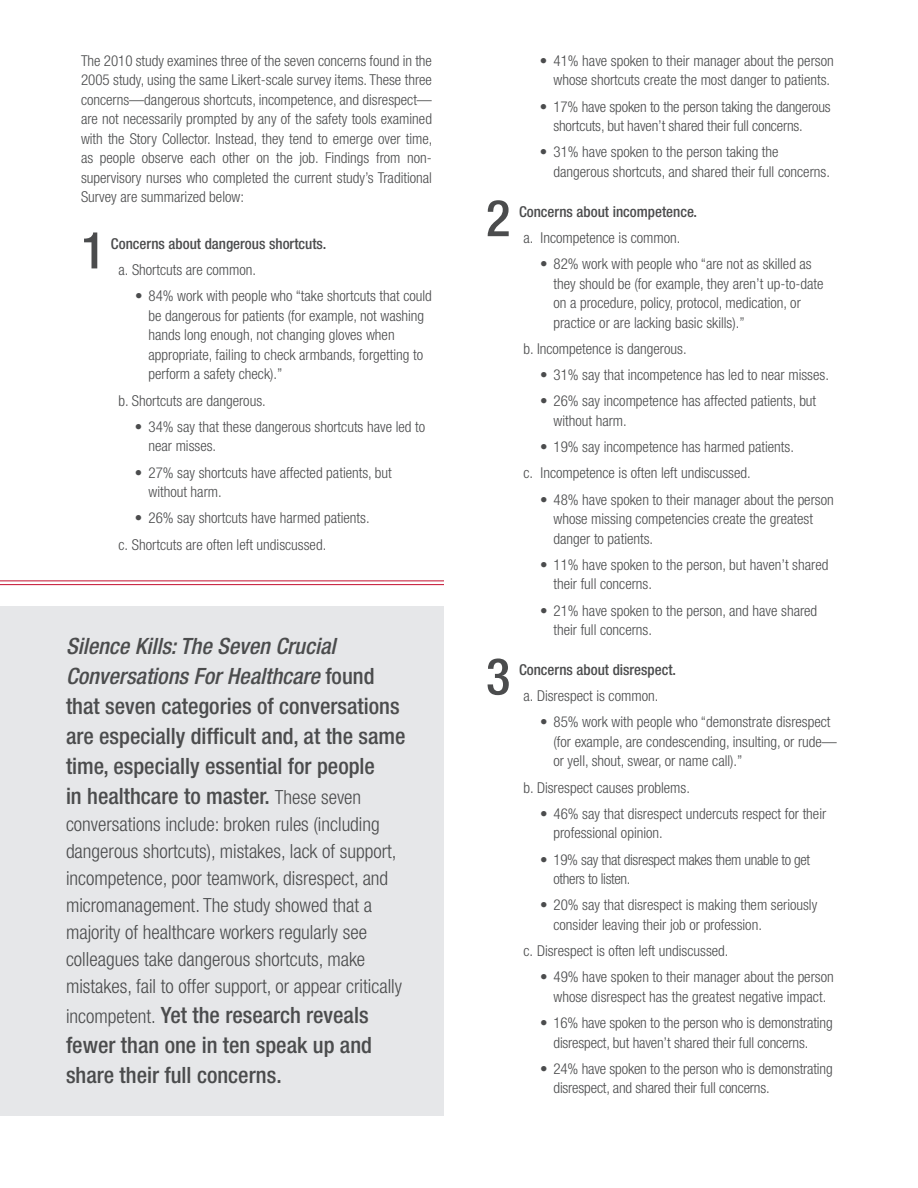
<style>
.page{position:relative;width:918px;height:1188px;background:#fff}
.page>*{position:absolute;margin:0;border:0;box-sizing:border-box;transform-origin:0 0}
.t1{font:500 condensed 50.7px "Helvetica Neue";color:#4b4c4d}
.t2{font:500 condensed 22.5px/30px "Helvetica Neue";color:#4b4c4d}
.t3{font:italic 500 condensed 22.5px/30px "Helvetica Neue LT Std";color:#4b4c4d}
.t4{font:300 condensed 19.5px/27px "Helvetica Neue";color:#4b4c4d}
.t5{font:300 condensed 15px/19.5px "Helvetica Neue";color:#4b4c4d}
.t6{font:500 condensed 15px "Helvetica Neue";color:#4b4c4d}
.t7{font:300 condensed 15px/19.5px "Helvetica Neue";letter-spacing:-.02em;color:#4b4c4d}
.s1{font-family:"Helvetica Neue";font-style:normal}
.s2{font-weight:300;font-size:19.5px}
</style>
<div class="page">
<div style="left:0;top:607px;width:444px;height:509px;background:#e6e7e9"></div>
<hr style="left:0;top:580px;width:444px;height:1px;background:#c3102f">
<hr style="left:0;top:584px;width:444px;height:1px;background:#c3102f">
<p class="t5" style="left:81px;top:51px;width:353px;text-align:justify">The 2010 study examines three of the seven concerns found in the 2005 study, using the same Likert-scale survey items. These three concerns—dangerous shortcuts, incompetence, and disrespect— are not necessarily prompted by any of the safety tools examined with the Story Collector. Instead, they tend to emerge over time, as people observe each other on the job. Findings from non&shy;supervisory nurses who completed the current study’s Traditional Survey are summarized below:</p>
<h1 class="t1" style="left:81px;top:220px;width:26px">1</h1>
<p class="t6" style="left:111px;top:235px;width:217px">Concerns about dangerous shortcuts.</p>
<p class="t5" style="left:119px;top:260px;width:139px">a. Shortcuts are common.</p>
<p class="t5" style="left:148px;top:286px;width:285px;text-indent:-13px">• 84% work with people who “take shortcuts that could be dangerous for patients (for example, not washing hands long enough, not changing gloves when appropriate, failing to check armbands, forgetting to perform a safety check).”</p>
<p class="t5" style="left:118px;top:391px;width:149px">b. Shortcuts are dangerous.</p>
<p class="t5" style="left:148px;top:417px;width:278px;text-indent:-14px">• 34% say that these dangerous shortcuts have led to near misses.</p>
<p class="t5" style="left:148px;top:463px;width:245px;text-indent:-14px">• 27% say shortcuts have affected patients, but without harm.</p>
<p class="t5" style="left:118px;top:505px;width:253px;line-height:26.2px;text-indent:16px">• 26% say shortcuts have harmed patients. c. Shortcuts are often left undiscussed.</p>
<h2 class="t3" style="left:66px;top:632px;width:310px">Silence Kills: The Seven Crucial<br>Conversations For Healthcare <span class="s1">found</span></h2>
<h2 class="t2" style="left:66px;top:691px;width:341px">that seven categories of conversations are especially difficult and, at the same time, especially essential for people<br>in healthcare to master. <span class="s2">These seven</span></h2>
<p class="t4" style="left:66px;top:811px;width:338px">conversations include: broken rules (including dangerous shortcuts), mistakes, lack of support, incompetence, poor teamwork, disrespect, and micromanagement. The study showed that a majority of healthcare workers regularly see colleagues take dangerous shortcuts, make mistakes, fail to offer support, or appear critically</p>
<h2 class="t2" style="left:66px;top:1000px;width:308px"><span class="s2">incompetent.</span> Yet the research reveals fewer than one in ten speak up and share their full concerns.</h2>
<p class="t5" style="left:540px;top:51px;width:295px;text-align:right">• 41% have spoken to their manager about the person whose shortcuts create the most danger to patients.</p>
<p class="t5" style="left:553px;top:97px;width:279px;text-indent:-14px">• 17% have spoken to the person taking the dangerous shortcuts, but haven’t shared their full concerns.</p>
<p class="t5" style="left:553px;top:142px;width:278px;text-indent:-14px">• 31% have spoken to the person taking the dangerous shortcuts, and shared their full concerns.</p>
<h1 class="t1" style="left:486px;top:188px;width:26px">2</h1>
<p class="t6" style="left:519px;top:202px;width:180px">Concerns about incompetence.</p>
<p class="t5" style="left:524px;top:228px;width:159px">a. Incompetence is common.</p>
<p class="t5" style="left:554px;top:254px;width:272px;text-indent:-14px">• 82% work with people who “are not as skilled as they should be (for example, they aren’t up-to-date on a procedure, policy, protocol, medication, or practice or are lacking basic skills).”</p>
<p class="t5" style="left:524px;top:339px;width:165px">b. Incompetence is dangerous.</p>
<p class="t5" style="left:540px;top:365px;width:290px">• 31% say that incompetence has led to near misses.</p>
<p class="t5" style="left:554px;top:391px;width:264px;text-indent:-14px">• 26% say incompetence has affected patients, but without harm.</p>
<p class="t5" style="left:524px;top:434px;width:272px;line-height:26.2px;text-indent:16px">• 19% say incompetence has harmed patients. c. Incompetence is often left undiscussed.</p>
<p class="t5" style="left:554px;top:490px;width:282px;text-indent:-14px">• 48% have spoken to their manager about the person whose missing competencies create the greatest danger to patients.</p>
<p class="t5" style="left:554px;top:555px;width:276px;text-indent:-14px">• 11% have spoken to the person, but haven’t shared their full concerns.</p>
<p class="t5" style="left:554px;top:601px;width:265px;text-indent:-14px">• 21% have spoken to the person, and have shared their full concerns.</p>
<h1 class="t1" style="left:486px;top:646px;width:26px">3</h1>
<p class="t6" style="left:519px;top:661px;width:159px">Concerns about disrespect.</p>
<p class="t5" style="left:524px;top:686px;width:136px">a. Disrespect is common.</p>
<p class="t5" style="left:554px;top:712px;width:285px;text-indent:-14px">• 85% work with people who “demonstrate disrespect (for example, are condescending, insulting, or rude— or yell, shout, swear, or name call).”</p>
<p class="t5" style="left:524px;top:778px;width:168px">b. Disrespect causes problems.</p>
<p class="t5" style="left:554px;top:804px;width:274px;text-indent:-14px">• 46% say that disrespect undercuts respect for their professional opinion.</p>
<p class="t7" style="left:554px;top:850px;width:258px;text-indent:-14px">• 19% say that disrespect makes them unable to get others to listen.</p>
<p class="t5" style="left:554px;top:895px;width:265px;text-indent:-14px">• 20% say that disrespect is making them seriously consider leaving their job or profession.</p>
<p class="t5" style="left:524px;top:941px;width:207px">c. Disrespect is often left undiscussed.</p>
<p class="t5" style="left:540px;top:967px;width:295px;text-align:center">• 49% have spoken to their manager about the person whose disrespect has the greatest negative impact.</p>
<p class="t5" style="left:554px;top:1013px;width:281px;text-indent:-14px">• 16% have spoken to the person who is demonstrating disrespect, but haven’t shared their full concerns.</p>
<p class="t5" style="left:554px;top:1059px;width:281px;text-indent:-14px">• 24% have spoken to the person who is demonstrating disrespect, and shared their full concerns.</p>
</div>
